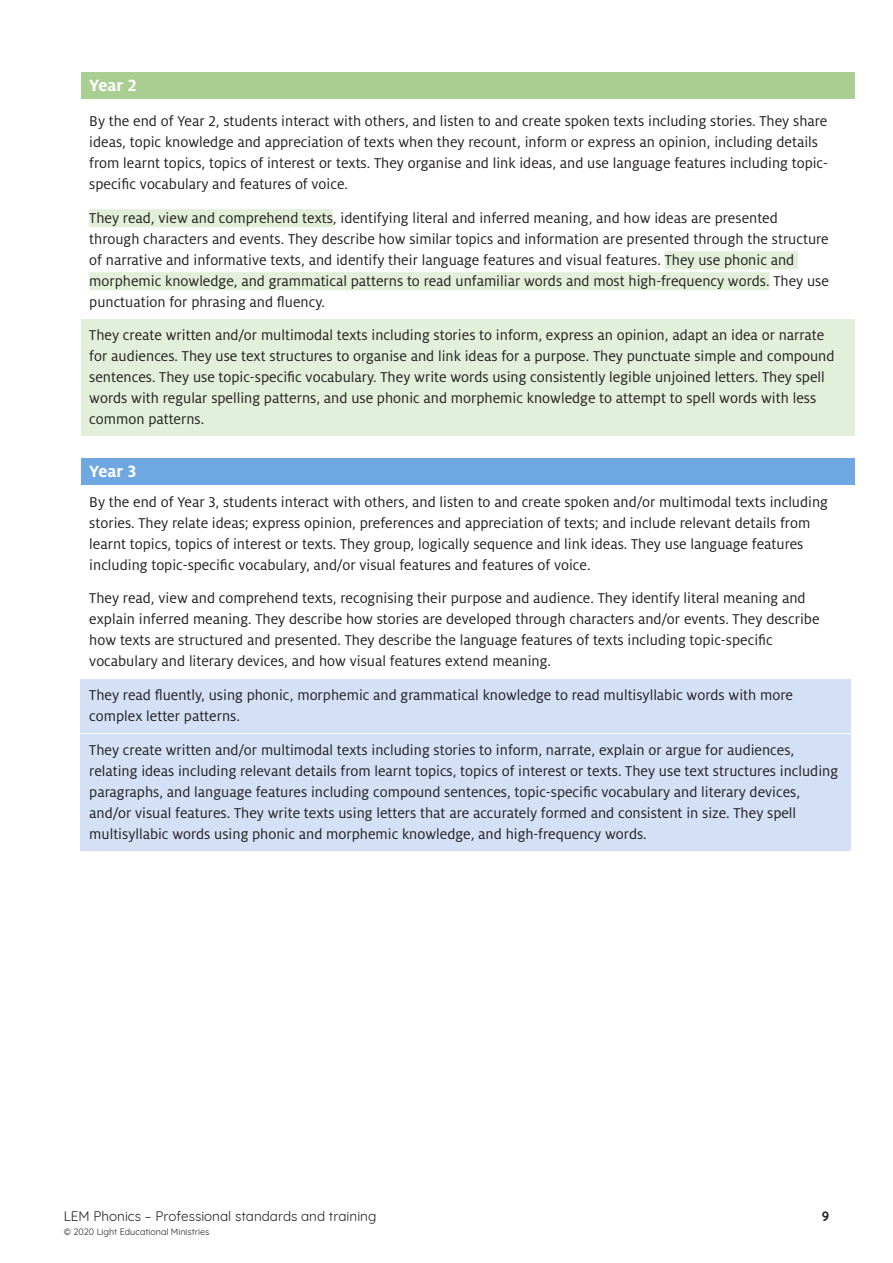
<style>
.page{position:relative;width:893px;height:1263px;background:#fff}
.page>*{position:absolute;margin:0;border:0;box-sizing:border-box;transform-origin:0 0}
.table_head_1{font:700 18px "Milo OT";color:#fff}
.table_text{font:15.75px/21px "Milo OT";color:#231f20}
.t1{font:13.5px "Quicksand LEM";color:#231f20}
.t2{font:700 13.5px "Quicksand LEM";color:#231f20}
.t3{font:9px "Quicksand LEM";color:#231f20}
</style>
<div class="page">
<div style="left:81px;top:72px;width:774px;height:27px;background:#a9ce91"></div>
<div style="left:89px;top:209px;width:244px;height:18px;background:#e2efd9"></div>
<div style="left:665px;top:251px;width:133px;height:18px;background:#e2efd9"></div>
<div style="left:89px;top:272px;width:681px;height:18px;background:#e2efd9"></div>
<div style="left:81px;top:319px;width:774px;height:117px;background:#e2efda"></div>
<div style="left:81px;top:458px;width:774px;height:27px;background:#6fa7e3"></div>
<div style="left:81px;top:679px;width:770px;height:54px;background:#d4e0f6"></div>
<div style="left:81px;top:734px;width:770px;height:117px;background:#d4e0f6"></div>
<p class="table_head_1" style="left:89px;top:75px;width:49px">Year 2</p>
<p class="table_text" style="left:89px;top:111px;width:740px">By the end of Year 2, students interact with others, and listen to and create spoken texts including stories. They share ideas, topic knowledge and appreciation of texts when they recount, inform or express an opinion, including details from learnt topics, topics of interest or texts. They organise and link ideas, and use language features including topic&shy;specific vocabulary and features of voice.</p>
<p class="table_text" style="left:89px;top:207px;width:741px">They read, view and comprehend texts, identifying literal and inferred meaning, and how ideas are presented through characters and events. They describe how similar topics and information are presented through the structure of narrative and informative texts, and identify their language features and visual features. They use phonic and morphemic knowledge, and grammatical patterns to read unfamiliar words and most high-frequency words. They use punctuation for phrasing and fluency.</p>
<p class="table_text" style="left:89px;top:325px;width:747px">They create written and/or multimodal texts including stories to inform, express an opinion, adapt an idea or narrate for audiences. They use text structures to organise and link ideas for a purpose. They punctuate simple and compound sentences. They use topic-specific vocabulary. They write words using consistently legible unjoined letters. They spell words with regular spelling patterns, and use phonic and morphemic knowledge to attempt to spell words with less common patterns.</p>
<p class="table_head_1" style="left:89px;top:461px;width:48px">Year 3</p>
<p class="table_text" style="left:89px;top:491px;width:740px">By the end of Year 3, students interact with others, and listen to and create spoken and/or multimodal texts including stories. They relate ideas; express opinion, preferences and appreciation of texts; and include relevant details from learnt topics, topics of interest or texts. They group, logically sequence and link ideas. They use language features including topic-specific vocabulary, and/or visual features and features of voice.</p>
<p class="table_text" style="left:89px;top:588px;width:732px">They read, view and comprehend texts, recognising their purpose and audience. They identify literal meaning and explain inferred meaning. They describe how stories are developed through characters and/or events. They describe how texts are structured and presented. They describe the language features of texts including topic-specific vocabulary and literary devices, and how visual features extend meaning.</p>
<p class="table_text" style="left:89px;top:685px;width:705px">They read fluently, using phonic, morphemic and grammatical knowledge to read multisyllabic words with more complex letter patterns.</p>
<p class="table_text" style="left:89px;top:740px;width:750px">They create written and/or multimodal texts including stories to inform, narrate, explain or argue for audiences, relating ideas including relevant details from learnt topics, topics of interest or texts. They use text structures including paragraphs, and language features including compound sentences, topic-specific vocabulary and literary devices, and/or visual features. They write texts using letters that are accurately formed and consistent in size. They spell multisyllabic words using phonic and morphemic knowledge, and high-frequency words.</p>
<p class="t1" style="left:64px;top:1206px;width:314px">LEM Phonics – Professional standards and training</p>
<p class="t2" style="left:822px;top:1205px;width:9px">9</p>
<p class="t3" style="left:64px;top:1225px;width:147px">© 2020 Light Educational Ministries</p>
</div>
